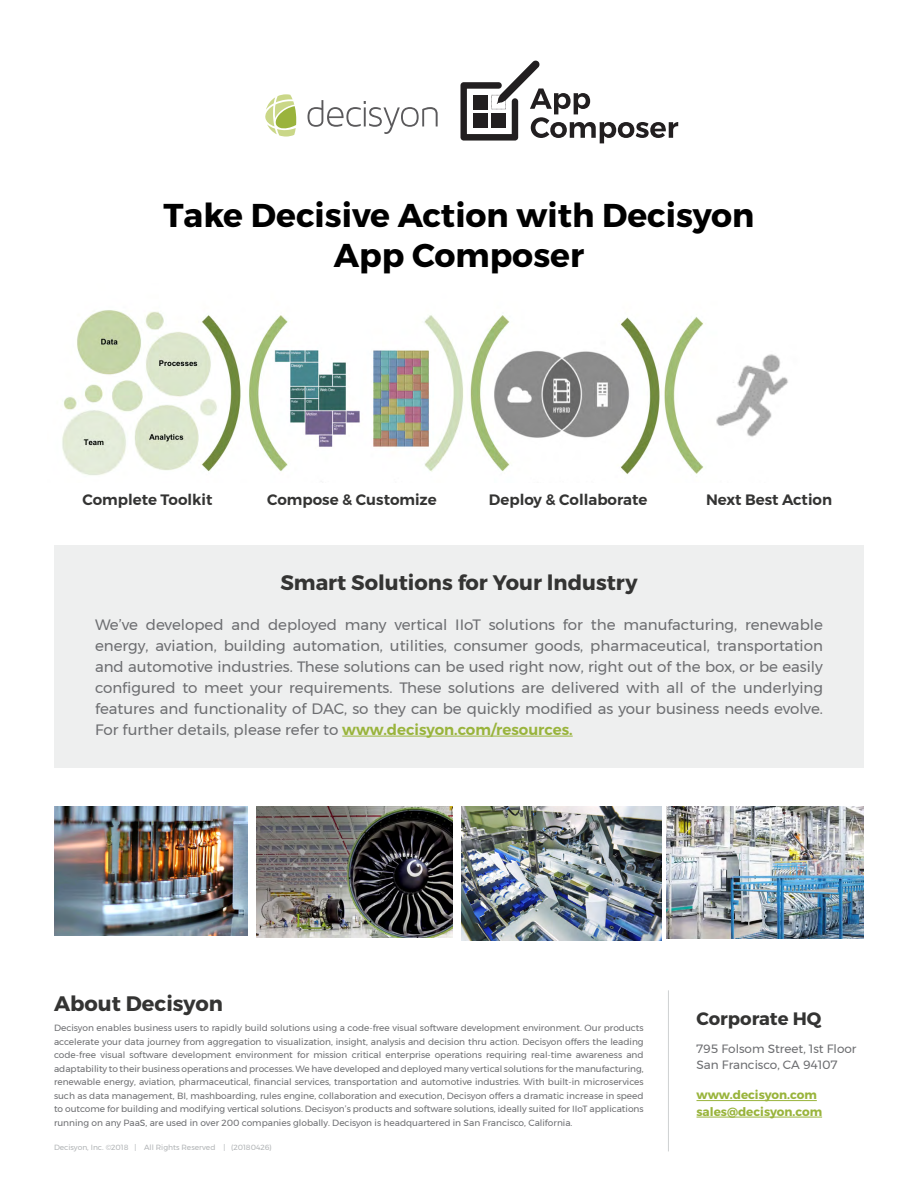
<style>
.page{position:relative;width:918px;height:1188px;background:#fff}
.page>*{position:absolute;margin:0;border:0;box-sizing:border-box;transform-origin:0 0}
.t1{font:700 33px/39.6px "Montserrat";color:#000;text-align:center}
.t2{font:700 21px "Montserrat";color:#343433}
.t3{font:700 18px "Montserrat";color:#343433}
.t4{font:15px/21px "Montserrat";color:#6d6e71;text-align:justify}
.t5{font:600 15px "Montserrat";color:#343433}
.t6{font:12px/16.5px "Montserrat";color:#6d6e71}
.t7{font:700 12px/16.5px "Montserrat";color:#99b43c}
.t8{font:9px/13.5px "Montserrat";color:#6d6e71;text-align:justify}
.t9{font:7.5px "Montserrat";color:#b1b4b6}
.s1{font-weight:600;color:#99b43c}
</style>
<div class="page">
<div style="left:54px;top:546px;width:810px;height:222px;background:#eeefef"></div>
<svg style="left:461px;top:60px;width:217px;height:83px"></svg>
<svg style="left:265px;top:94px;width:31px;height:43px"></svg>
<svg style="left:308px;top:100px;width:130px;height:34px"></svg>
<hr style="left:697px;top:1100px;width:120px;height:1px;background:#99b43c">
<hr style="left:697px;top:1117px;width:125px;height:1px;background:#99b43c">
<hr style="left:668px;top:990px;width:1px;height:161px;background:#cfd1d2">
<img style="left:256px;top:807px;width:196px;height:131px">
<img style="left:667px;top:807px;width:197px;height:131px">
<img style="left:62px;top:310px;width:726px;height:165px">
<img style="left:54px;top:807px;width:193px;height:129px">
<img style="left:461px;top:807px;width:201px;height:134px">
<hr style="left:342px;top:736px;width:231px;height:1px;background:#99b43c">
<h1 class="t1" style="left:163px;top:196px;width:593px">Take Decisive Action with Decisyon<br>App Composer</h1>
<h3 class="t5" style="left:82px;top:488px;width:131px">Complete Toolkit</h3>
<h3 class="t5" style="left:267px;top:488px;width:171px">Compose &amp; Customize</h3>
<h3 class="t5" style="left:489px;top:488px;width:160px">Deploy &amp; Collaborate</h3>
<h3 class="t5" style="left:706px;top:488px;width:128px">Next Best Action</h3>
<h2 class="t2" style="left:280px;top:570px;width:359px">Smart Solutions for Your lndustry</h2>
<p class="t4" style="left:95px;top:614px;width:729px">We’ve developed and deployed many vertical IIoT solutions for the manufacturing, renewable energy, aviation, building automation, utilities, consumer goods, pharmaceutical, transportation and automotive industries. These solutions can be used right now, right out of the box, or be easily configured to meet your requirements. These solutions are delivered with all of the underlying features and functionality of DAC, so they can be quickly modified as your business needs evolve.<br>For further details, please refer to <span class="s1">www.decisyon.com/resources.</span></p>
<h2 class="t2" style="left:54px;top:990px;width:170px">About Decisyon</h2>
<p class="t8" style="left:54px;top:1021px;width:591px">Decisyon enables business users to rapidly build solutions using a code-free visual software development environment. Our products accelerate your data journey from aggregation to visualization, insight, analysis and decision thru action. Decisyon offers the leading code-free visual software development environment for mission critical enterprise operations requiring real-time awareness and adaptability to their business operations and processes. We have developed and deployed many vertical solutions for the manufacturing, renewable energy, aviation, pharmaceutical, financial services, transportation and automotive industries. With built-in microservices such as data management, BI, mashboarding, rules engine, collaboration and execution, Decisyon offers a dramatic increase in speed to outcome for building and modifying vertical solutions. Decisyon’s products and software solutions, ideally suited for IIoT applications running on any PaaS, are used in over 200 companies globally. Decisyon is headquartered in San Francisco, California.</p>
<p class="t9" style="left:54px;top:1142px;width:219px">Decisyon, Inc. ©2018 | All Rights Reserved | (20180426)</p>
<h3 class="t3" style="left:697px;top:1007px;width:126px">Corporate HQ</h3>
<h3 class="t6" style="left:697px;top:1040px;width:162px">795 Folsom Street, 1st Floor<br>San Francisco, CA 94107</h3>
<h3 class="t7" style="left:697px;top:1087px;width:127px">www.decisyon.com sales@decisyon.com</h3>
</div>
